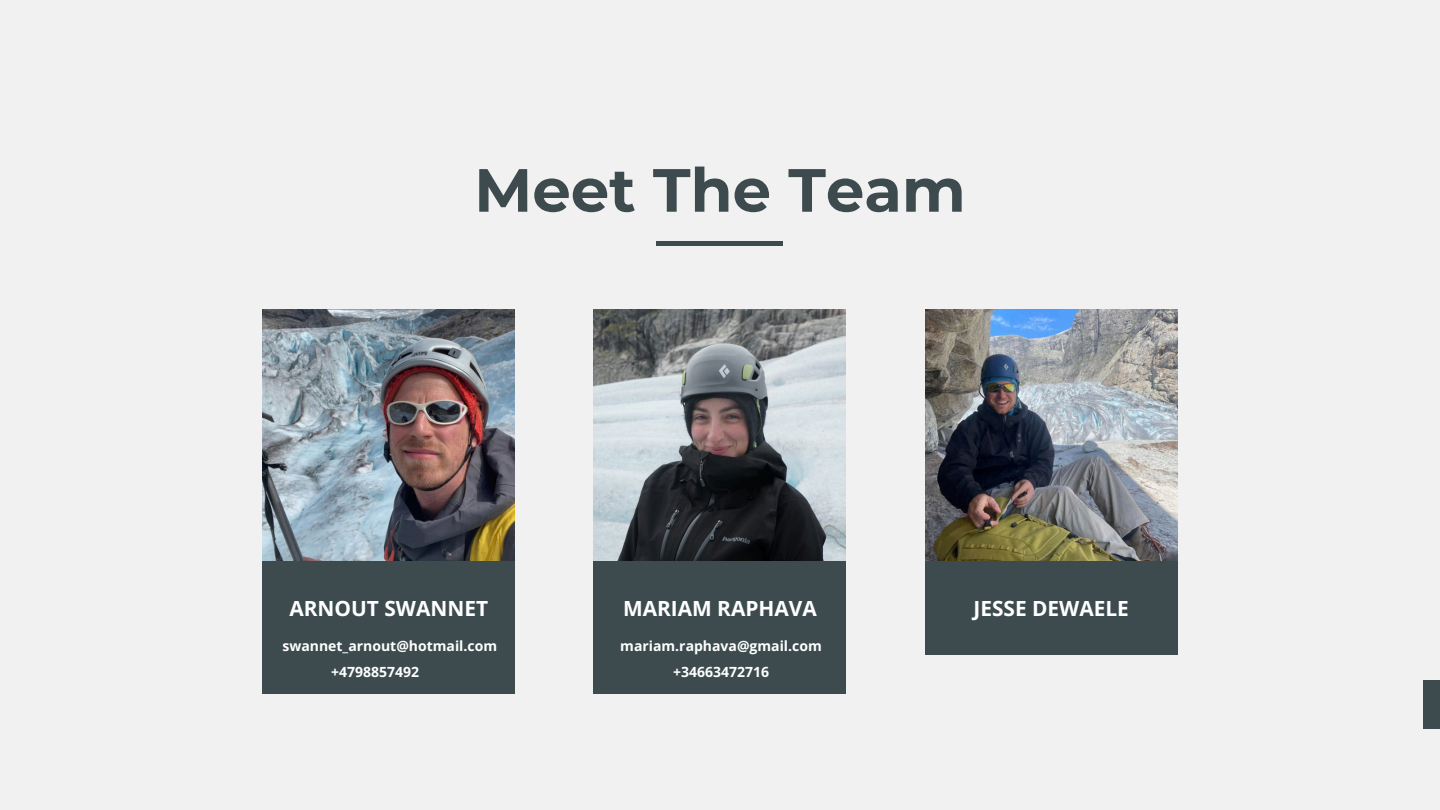
<style>
.page{position:relative;width:1440px;height:810px;background:#f1f1f1}
.page>*{position:absolute;margin:0;border:0;box-sizing:border-box;transform-origin:0 0}
.t1{font:700 60.9px "Montserrat";color:#3d4b4f}
.t2{font:700 20.9px "Open Sans";color:#fff}
.t3{font:700 14px "Open Sans";color:#fff}
</style>
<div class="page">
<div style="left:1424px;top:681px;width:16px;height:48px;background:#3d4b4f"></div>
<img style="left:263px;top:309px;width:252px;height:252px">
<img style="left:594px;top:309px;width:252px;height:252px">
<img style="left:925px;top:309px;width:252px;height:252px">
<div style="left:263px;top:561px;width:252px;height:133px;background:#3d4b4f"></div>
<div style="left:594px;top:561px;width:252px;height:133px;background:#3d4b4f"></div>
<div style="left:925px;top:561px;width:252px;height:94px;background:#3d4b4f"></div>
<div style="left:657px;top:241px;width:126px;height:5px;background:#3d4b4f"></div>
<p class="t1" style="left:474px;top:153px;width:493px">Meet The Team</p>
<h1 class="t2" style="left:289px;top:593px;width:200px">ARNOUT SWANNET</h1>
<p class="t2" style="left:623px;top:593px;width:195px">MARIAM RAPHAVA</p>
<h2 class="t2" style="left:973px;top:593px;width:157px">JESSE DEWAELE</h2>
<p class="t3" style="left:283px;top:636px;width:216px">swannet_arnout@hotmail.com</p>
<p class="t3" style="left:620px;top:636px;width:203px">mariam.raphava@gmail.com</p>
<h2 class="t3" style="left:331px;top:662px;width:89px">+4798857492</h2>
<p class="t3" style="left:673px;top:662px;width:97px">+34663472716</p>
</div>
